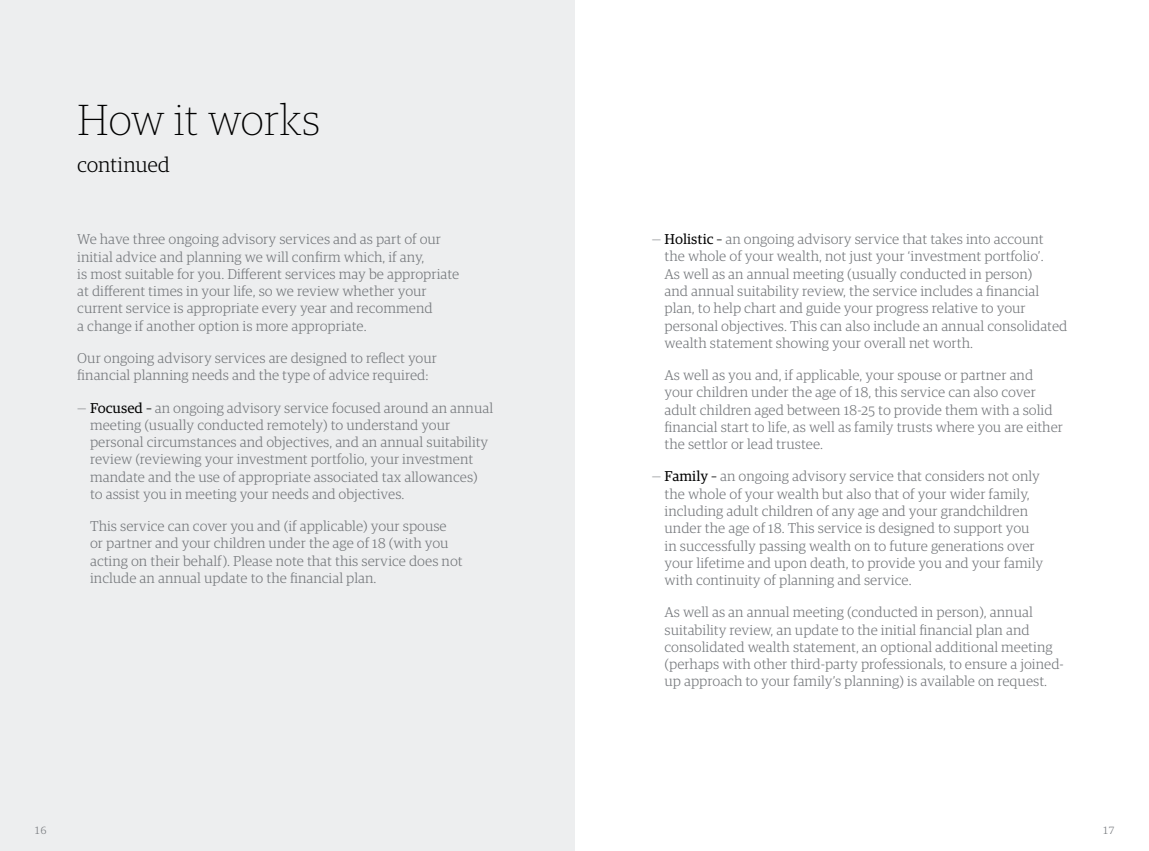
<style>
.page{position:relative;width:1149px;height:851px;background:#fff}
.page>*{position:absolute;margin:0;border:0;box-sizing:border-box;transform-origin:0 0}
.t1{font:100 43.5px "Guardian RTB Egyp";letter-spacing:-.01em;color:#000}
.t2{font:300 21px "Guardian RTB Egyp";letter-spacing:-.015em;color:#000}
.t3{font:300 14.25px/17.2px "Guardian RTB Egyp";color:#74777b}
.t4{font:300 10.5px "Guardian RTB Egyp";color:#74777b}
.s1{font-weight:400;color:#000}
</style>
<div class="page">
<div style="left:0;top:0;width:574px;height:850px;background:#edeeef"></div>
<h1 class="t1" style="left:77px;top:92px;width:245px">How it works</h1>
<h2 class="t2" style="left:77px;top:150px;width:94px">continued</h2>
<p class="t3" style="left:77px;top:230px;width:383px">We have three ongoing advisory services and as part of our initial advice and planning we will confirm which, if any,<br>is most suitable for you. Different services may be appropriate at different times in your life, so we review whether your current service is appropriate every year and recommend<br>a change if another option is more appropriate.</p>
<p class="t3" style="left:77px;top:348px;width:361px">Our ongoing advisory services are designed to reflect your financial planning needs and the type of advice required:</p>
<p class="t3" style="left:90px;top:398px;width:404px;text-indent:-13px">— <span class="s1">Focused –</span> an ongoing advisory service focused around an annual meeting (usually conducted remotely) to understand your personal circumstances and objectives, and an annual suitability review (reviewing your investment portfolio, your investment mandate and the use of appropriate associated tax allowances) to assist you in meeting your needs and objectives.</p>
<p class="t3" style="left:90px;top:516px;width:374px">This service can cover you and (if applicable) your spouse or partner and your children under the age of 18 (with you acting on their behalf). Please note that this service does not include an annual update to the financial plan.</p>
<p class="t3" style="left:664px;top:230px;width:404px;text-indent:-13px">— <span class="s1">Holistic –</span> an ongoing advisory service that takes into account the whole of your wealth, not just your ‘investment portfolio’.<br>As well as an annual meeting (usually conducted in person)<br>and annual suitability review, the service includes a financial plan, to help chart and guide your progress relative to your personal objectives. This can also include an annual consolidated wealth statement showing your overall net worth.</p>
<p class="t3" style="left:664px;top:365px;width:400px">As well as you and, if applicable, your spouse or partner and your children under the age of 18, this service can also cover adult children aged between 18-25 to provide them with a solid financial start to life, as well as family trusts where you are either the settlor or lead trustee.</p>
<p class="t3" style="left:664px;top:467px;width:380px;text-indent:-13px">— <span class="s1">Family –</span> an ongoing advisory service that considers not only the whole of your wealth but also that of your wider family, including adult children of any age and your grandchildren under the age of 18. This service is designed to support you in successfully passing wealth on to future generations over your lifetime and upon death, to provide you and your family with continuity of planning and service.</p>
<p class="t3" style="left:664px;top:603px;width:401px">As well as an annual meeting (conducted in person), annual suitability review, an update to the initial financial plan and consolidated wealth statement, an optional additional meeting (perhaps with other third-party professionals, to ensure a joined&shy;up approach to your family’s planning) is available on request.</p>
<p class="t4" style="left:34px;top:823px;width:14px">16</p>
<p class="t4" style="left:1101px;top:823px;width:14px">17</p>
</div>
